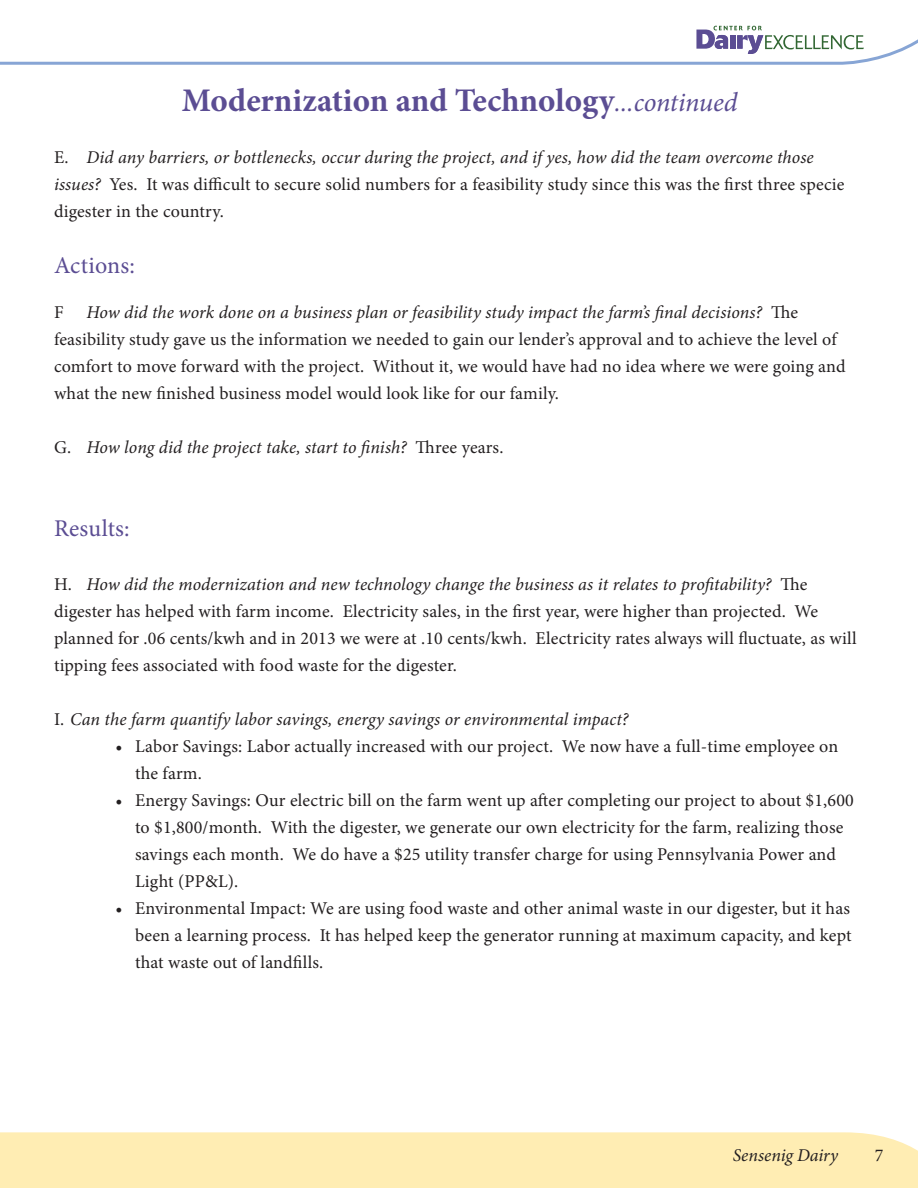
<style>
.page{position:relative;width:918px;height:1188px;background:#fff}
.page>*{position:absolute;margin:0;border:0;box-sizing:border-box;transform-origin:0 0}
.t1{font:700 33px "Minion Pro";color:#5b4d93}
.t2{font:24px "Minion Pro";letter-spacing:.01em;color:#5b4d93}
.t3{font:18px/27px "Minion Pro";letter-spacing:.01em;color:#231f20}
.t4{font:italic 18px "Minion Pro";color:#231f20}
.s1{font-weight:400;font-style:italic;font-size:27px}
.s2{font-style:italic}
.s3{font-style:normal}
</style>
<div class="page">
<div style="left:0;top:1132px;width:918px;height:56px;background:#ffedb3"></div>
<svg style="left:0;top:25px;width:918px;height:40px"></svg>
<svg style="left:696px;top:26px;width:168px;height:28px"></svg>
<h1 class="t1" style="left:182px;top:77px;width:557px">Modernization and Technology<span class="s1">...continued</span></h1>
<p class="t3" style="left:54px;top:144px;width:792px">E. <span class="s2">Did any barriers, or bottlenecks, occur during the project, and if yes, how did the team overcome those issues?</span> Yes. It was difficult to secure solid numbers for a feasibility study since this was the first three specie digester in the country.</p>
<h2 class="t2" style="left:54px;top:249px;width:82px">Actions:</h2>
<p class="t3" style="left:54px;top:299px;width:11px">F</p>
<p class="t3" style="left:54px;top:299px;width:793px;text-indent:32px"><span class="s2">How did the work done on a business plan or feasibility study impact the farm’s final decisions?</span> The feasibility study gave us the information we needed to gain our lender’s approval and to achieve the level of comfort to move forward with the project. Without it, we would have had no idea where we were going and what the new finished business model would look like for our family.</p>
<p class="t4" style="left:54px;top:435px;width:451px"><span class="s3">G.</span> How long did the project take, start to finish? <span class="s3">Three years.</span></p>
<h2 class="t2" style="left:54px;top:512px;width:77px">Results:</h2>
<p class="t3" style="left:54px;top:571px;width:804px">H. <span class="s2">How did the modernization and new technology change the business as it relates to profitability?</span> The digester has helped with farm income. Electricity sales, in the first year, were higher than projected. We planned for .06 cents/kwh and in 2013 we were at .10 cents/kwh. Electricity rates always will fluctuate, as will tipping fees associated with food waste for the digester.</p>
<p class="t4" style="left:54px;top:707px;width:576px"><span class="s3">I.</span> Can the farm quantify labor savings, energy savings or environmental impact?</p>
<p class="t3" style="left:135px;top:733px;width:705px;text-indent:-19px">• Labor Savings: Labor actually increased with our project. We now have a full-time employee on the farm.</p>
<p class="t3" style="left:135px;top:787px;width:720px;text-indent:-19px">• Energy Savings: Our electric bill on the farm went up after completing our project to about $1,600 to $1,800/month. With the digester, we generate our own electricity for the farm, realizing those savings each month. We do have a $25 utility transfer charge for using Pennsylvania Power and Light (PP&amp;L).</p>
<p class="t3" style="left:135px;top:895px;width:718px;text-align:justify;text-indent:-19px">• Environmental Impact: We are using food waste and other animal waste in our digester, but it has been a learning process. It has helped keep the generator running at maximum capacity, and kept that waste out of landfills.</p>
<p class="t4" style="left:733px;top:1143px;width:107px">Sensenig Dairy</p>
<p class="t3" style="left:875px;top:1142px;width:10px">7</p>
</div>
